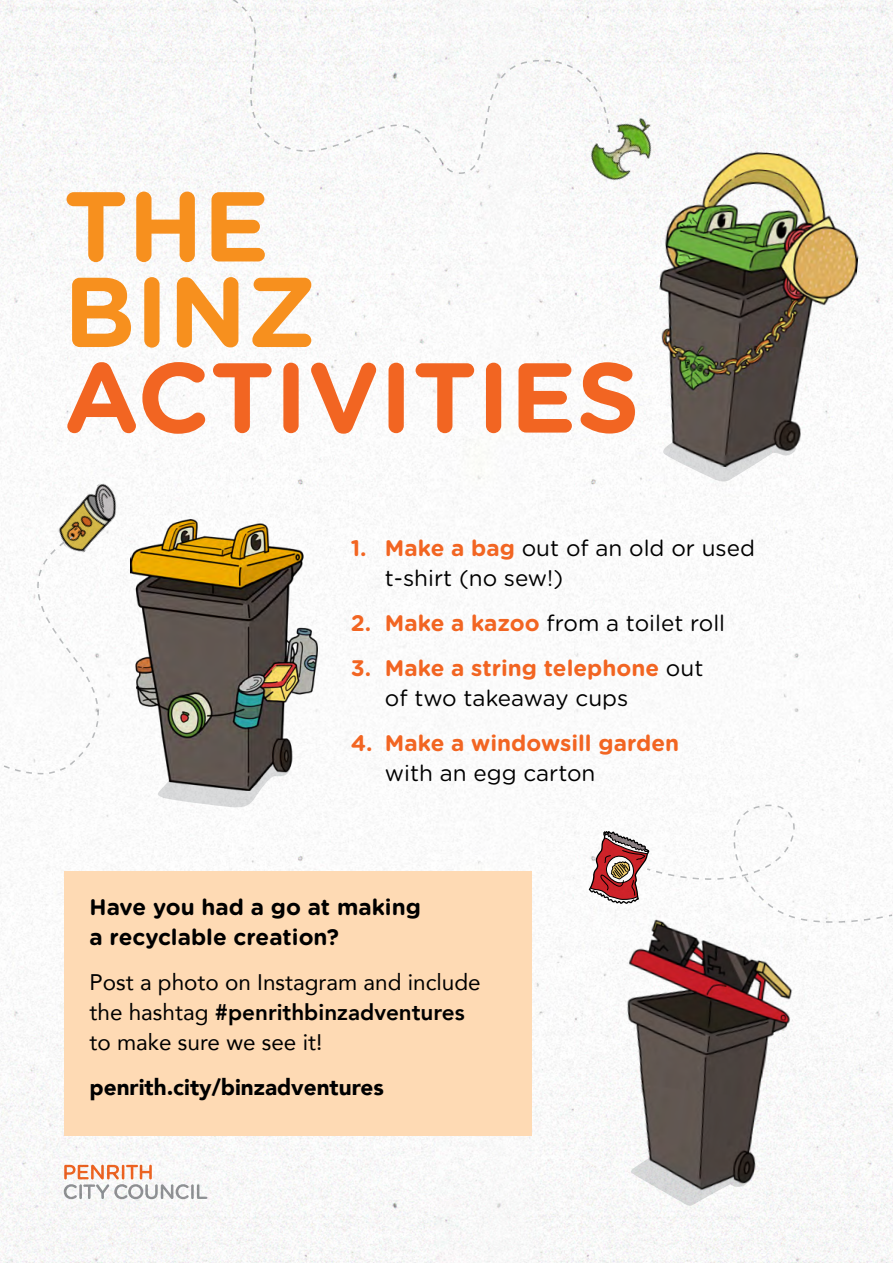
<style>
.page{position:relative;width:893px;height:1263px;background:#fff}
.page>*{position:absolute;margin:0;border:0;box-sizing:border-box;transform-origin:0 0}
.t1{font:700 99px/85.5px "Gotham Rounded";color:#f26522}
.t2{font:22.5px/30px "Avenir";color:#000}
.t3{font:700 22.5px/30px "Gotham Rounded";color:#f26522}
.t4{font:22.5px/30px "Gotham Rounded";color:#000}
.t5{font:700 22.5px/30px "Gotham Rounded";color:#000}
.t6{font:900 22.5px "Avenir";color:#000}
.s1{color:#f7901e}
.s2{font-weight:700;color:#f26522}
.s3{font-weight:400;color:#000}
.s4{font-weight:800}
</style>
<div class="page">
<img style="left:0;top:0;width:893px;height:1263px">
<img style="left:645px;top:144px;width:222px;height:333px">
<img style="left:130px;top:520px;width:187px;height:271px">
<div style="left:64px;top:871px;width:467px;height:264px;background:#fedab4"></div>
<img style="left:598px;top:913px;width:204px;height:288px">
<p class="t1" style="left:64px;top:180px;width:578px"><span class="s1">THE<br>BINZ<br></span>ACTIVITIES</p>
<p class="t4" style="left:385px;top:532px;width:372px;text-indent:-34px"><span class="s2">1. Make a bag</span> out of an old or used t-shirt (no sew!)</p>
<p class="t4" style="left:351px;top:607px;width:376px"><span class="s2">2. Make a kazoo</span> from a toilet roll</p>
<p class="t3" style="left:385px;top:652px;width:320px;text-indent:-34px">3. Make a string telephone <span class="s3">out of two takeaway cups</span></p>
<p class="t3" style="left:385px;top:727px;width:296px;text-indent:-34px">4. Make a windowsill garden <span class="s3">with an egg carton</span></p>
<p class="t5" style="left:90px;top:891px;width:333px">Have you had a go at making a recyclable creation?</p>
<p class="t2" style="left:90px;top:966px;width:393px">Post a photo on Instagram and include the hashtag <span class="s4">#penrithbinzadventures </span>to make sure we see it!</p>
<p class="t6" style="left:90px;top:1067px;width:296px">penrith.city/binzadventures</p>
</div>
